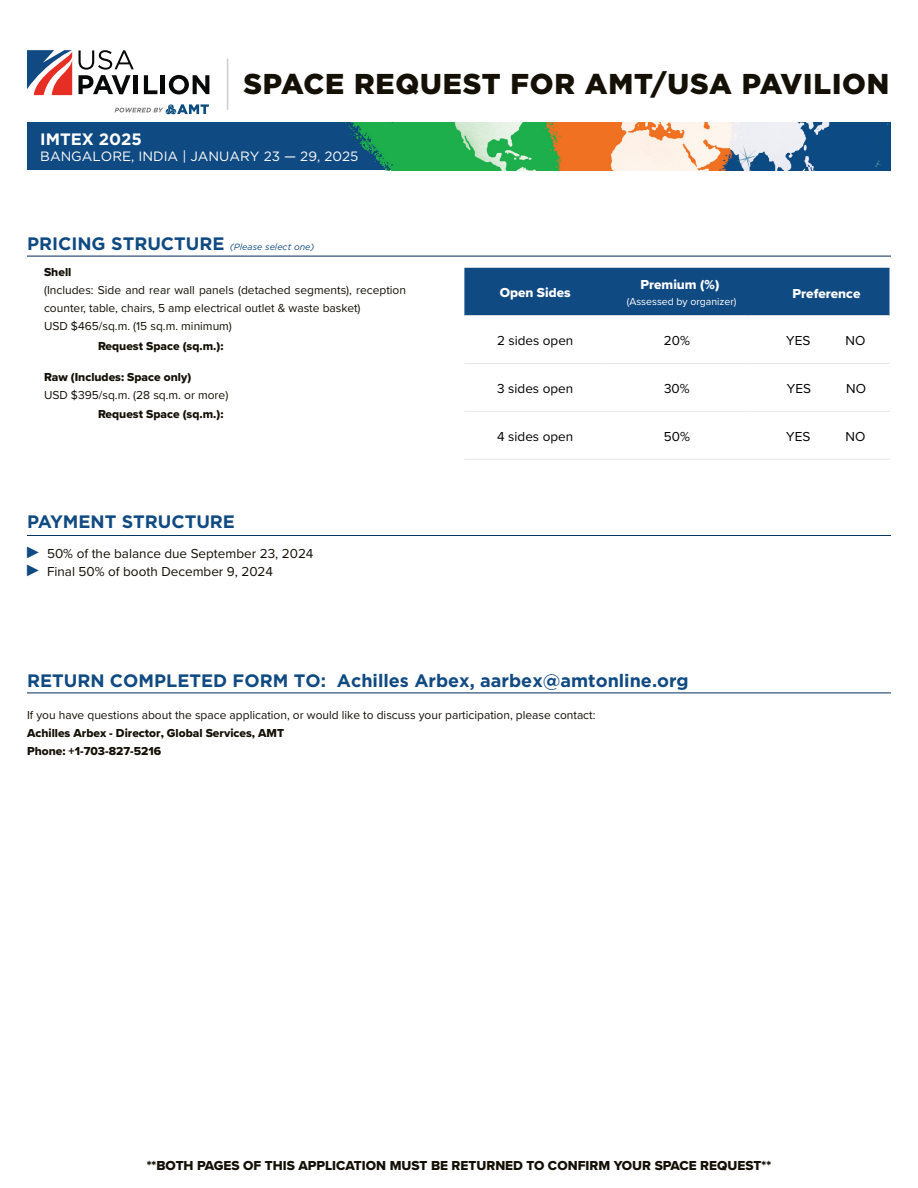
<style>
.page{position:relative;width:918px;height:1188px;background:#fff}
.page>*{position:absolute;margin:0;border:0;box-sizing:border-box;transform-origin:0 0}
.t1{font:900 28.65px "Gotham";letter-spacing:.03em;color:#141006}
.t2{font:700 18px "Gotham";color:#104a82}
.t3{font:700 16.5px "Gotham";color:#fff}
.t4{font:13.5px "Proxima Nova Extrabld";color:#141006}
.t5{font:13.5px/18px "Proxima Nova";color:#141006}
.t6{font:13.5px "Proxima Nova";color:#000}
.t7{font:13.5px "Gotham";color:#fff}
.t8{font:13.5px "Proxima Nova Extrabld";color:#fff}
.t9{font:12px/18px "Proxima Nova";color:#141006}
.t10{font:12px/18.1px "Proxima Nova Extrabld";color:#141006}
.t11{font:10.5px "Proxima Nova";color:#fff}
.t12{font:italic 9px "Gotham";color:#104a82}
.s1{font-weight:700;font-style:normal;font-size:18px}
.s2{font-family:"Arial Narrow";font-size:16.5px;color:#104a82}
</style>
<div class="page">
<hr style="left:27px;top:256px;width:864px;height:1px;background:#002b5c">
<hr style="left:227px;top:59px;width:1px;height:51px;background:#d0d0d0">
<svg style="left:79px;top:50px;width:55px;height:44px"></svg>
<hr style="left:134px;top:75px;width:4px;height:19px;background:#070808">
<svg style="left:144px;top:75px;width:13px;height:19px"></svg>
<hr style="left:161px;top:75px;width:4px;height:19px;background:#070808">
<svg style="left:169px;top:75px;width:40px;height:19px"></svg>
<svg style="left:115px;top:104px;width:94px;height:10px"></svg>
<svg style="left:27px;top:50px;width:45px;height:45px"></svg>
<hr style="left:27px;top:535px;width:864px;height:1px;background:#002b5c">
<hr style="left:27px;top:693px;width:864px;height:1px;background:#002b5c">
<div style="left:27px;top:123px;width:864px;height:47px;background:#104a82"></div>
<img style="left:344px;top:123px;width:545px;height:47px">
<div style="left:464px;top:268px;width:426px;height:47px;background:#104a82"></div>
<hr style="left:464px;top:315px;width:142px;height:1px;background:#e5e6e5">
<hr style="left:606px;top:315px;width:142px;height:1px;background:#e5e6e5">
<hr style="left:748px;top:315px;width:142px;height:1px;background:#e5e6e5">
<hr style="left:464px;top:363px;width:142px;height:1px;background:#e5e6e5">
<hr style="left:606px;top:363px;width:142px;height:1px;background:#e5e6e5">
<hr style="left:748px;top:363px;width:142px;height:1px;background:#e5e6e5">
<hr style="left:464px;top:411px;width:142px;height:1px;background:#e5e6e5">
<hr style="left:606px;top:411px;width:142px;height:1px;background:#e5e6e5">
<hr style="left:748px;top:411px;width:142px;height:1px;background:#e5e6e5">
<hr style="left:464px;top:459px;width:142px;height:1px;background:#e5e6e5">
<hr style="left:606px;top:459px;width:142px;height:1px;background:#e5e6e5">
<hr style="left:748px;top:459px;width:142px;height:1px;background:#e5e6e5">
<h1 class="t1" style="left:243px;top:68px;width:648px">SPACE REQUEST FOR AMT/USA PAVILION</h1>
<h3 class="t3" style="left:40px;top:129px;width:103px">IMTEX 2025</h3>
<p class="t7" style="left:40px;top:149px;width:320px">BANGALORE, INDIA | JANUARY 23 — 29, 2025</p>
<p class="t12" style="left:27px;top:242px;width:289px"><span class="s1">PRICING STRUCTURE</span> (Please select one)</p>
<p class="t10" style="left:44px;top:263px;width:29px">Shell</p>
<p class="t9" style="left:44px;top:281px;width:364px">(Includes: Side and rear wall panels (detached segments), reception counter, table, chairs, 5 amp electrical outlet &amp; waste basket)<br>USD $465/sq.m. (15 sq.m. minimum)</p>
<p class="t10" style="left:98px;top:337px;width:127px">Request Space (sq.m.):</p>
<p class="t10" style="left:44px;top:368px;width:149px">Raw (Includes: Space only)</p>
<p class="t9" style="left:44px;top:385px;width:186px">USD $395/sq.m. (28 sq.m. or more)</p>
<p class="t10" style="left:98px;top:405px;width:127px">Request Space (sq.m.):</p>
<h2 class="t2" style="left:27px;top:511px;width:210px">PAYMENT STRUCTURE</h2>
<p class="t5" style="left:27px;top:544px;width:288px"><span class="s2">►</span> 50% of the balance due September 23, 2024 <span class="s2">►</span> Final 50% of booth December 9, 2024</p>
<p class="t8" style="left:500px;top:282px;width:72px">Open Sides</p>
<p class="t8" style="left:640px;top:274px;width:80px">Premium (%)</p>
<p class="t11" style="left:627px;top:294px;width:111px">(Assessed by organizer)</p>
<p class="t6" style="left:497px;top:330px;width:78px">2 sides open</p>
<p class="t6" style="left:664px;top:330px;width:28px">20%</p>
<p class="t6" style="left:497px;top:378px;width:77px">3 sides open</p>
<p class="t6" style="left:664px;top:378px;width:27px">30%</p>
<p class="t6" style="left:497px;top:426px;width:77px">4 sides open</p>
<p class="t6" style="left:664px;top:426px;width:28px">50%</p>
<h2 class="t2" style="left:27px;top:670px;width:663px">RETURN COMPLETED FORM TO: Achilles Arbex, aarbex@amtonline.org</h2>
<p class="t9" style="left:27px;top:705px;width:570px">If you have questions about the space application, or would like to discuss your participation, please contact:</p>
<p class="t10" style="left:27px;top:723px;width:259px">Achilles Arbex - Director, Global Services, AMT<br>Phone: +1-703-827-5216</p>
<p class="t8" style="left:793px;top:283px;width:69px">Preference</p>
<p class="t6" style="left:786px;top:330px;width:26px">YES</p>
<p class="t6" style="left:846px;top:330px;width:21px">NO</p>
<p class="t6" style="left:787px;top:378px;width:26px">YES</p>
<p class="t6" style="left:846px;top:378px;width:21px">NO</p>
<p class="t6" style="left:786px;top:426px;width:26px">YES</p>
<p class="t6" style="left:846px;top:426px;width:21px">NO</p>
<p class="t4" style="left:147px;top:1156px;width:626px">**BOTH PAGES OF THIS APPLICATION MUST BE RETURNED TO CONFIRM YOUR SPACE REQUEST**</p>
</div>
